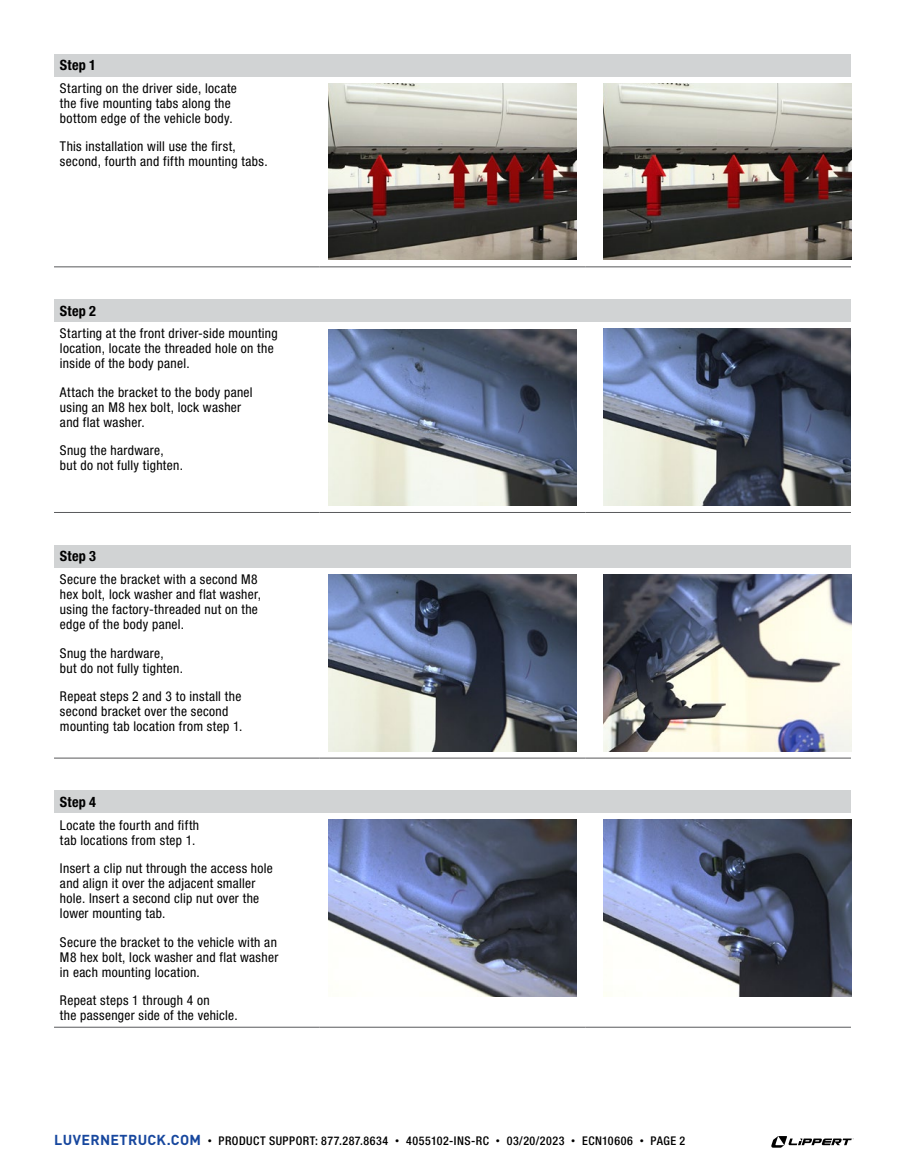
<style>
.page{position:relative;width:905px;height:1175px;background:#fff}
.page>*{position:absolute;margin:0;border:0;box-sizing:border-box;transform-origin:0 0}
.t1{font:700 condensed 14.25px "Helvetica Neue LT Std";letter-spacing:.015em;color:#000}
.t2{font:condensed 13.5px/15px "Helvetica Neue LT Std";letter-spacing:.025em;color:#000}
.t3{font:500 condensed 12px "Helvetica Neue LT Std";letter-spacing:.04em;color:#000}
.s1{font-family:"DINOT";font-weight:700;font-stretch:normal;font-size:14.25px;color:#17479e}
.s2{font-family:"DINOT";font-weight:400;font-stretch:normal;font-size:9px}
</style>
<div class="page">
<svg style="left:771px;top:1136px;width:82px;height:11px"></svg>
<div style="left:54px;top:54px;width:796px;height:22px;background:#d1d3d4"></div>
<hr style="left:54px;top:266px;width:266px;height:1px;background:#58595b">
<hr style="left:320px;top:266px;width:265px;height:1px;background:#58595b">
<hr style="left:585px;top:266px;width:265px;height:1px;background:#58595b">
<img style="left:329px;top:83px;width:247px;height:177px">
<img style="left:603px;top:83px;width:248px;height:177px">
<div style="left:54px;top:300px;width:796px;height:22px;background:#d1d3d4"></div>
<hr style="left:54px;top:512px;width:266px;height:1px;background:#58595b">
<hr style="left:320px;top:512px;width:265px;height:1px;background:#58595b">
<hr style="left:585px;top:512px;width:265px;height:1px;background:#58595b">
<img style="left:329px;top:329px;width:247px;height:176px">
<img style="left:603px;top:329px;width:247px;height:176px">
<div style="left:54px;top:545px;width:796px;height:22px;background:#d1d3d4"></div>
<hr style="left:54px;top:757px;width:266px;height:1px;background:#58595b">
<hr style="left:320px;top:757px;width:265px;height:1px;background:#58595b">
<hr style="left:585px;top:757px;width:265px;height:1px;background:#58595b">
<img style="left:329px;top:574px;width:247px;height:177px">
<img style="left:603px;top:574px;width:248px;height:177px">
<div style="left:54px;top:791px;width:796px;height:22px;background:#d1d3d4"></div>
<hr style="left:54px;top:1026px;width:266px;height:1px;background:#58595b">
<hr style="left:320px;top:1026px;width:265px;height:1px;background:#58595b">
<hr style="left:585px;top:1026px;width:265px;height:1px;background:#58595b">
<img style="left:329px;top:820px;width:247px;height:176px">
<img style="left:603px;top:820px;width:248px;height:176px">
<p class="t1" style="left:60px;top:56px;width:38px">Step 1</p>
<p class="t2" style="left:60px;top:80px;width:178px">Starting on the driver side, locate the five mounting tabs along the bottom edge of the vehicle body.</p>
<p class="t2" style="left:60px;top:139px;width:209px">This installation will use the first, second, fourth and fifth mounting tabs.</p>
<p class="t1" style="left:60px;top:302px;width:38px">Step 2</p>
<p class="t2" style="left:60px;top:326px;width:219px">Starting at the front driver-side mounting location, locate the threaded hole on the inside of the body panel.</p>
<p class="t2" style="left:60px;top:384px;width:194px">Attach the bracket to the body panel using an M8 hex bolt, lock washer and flat washer.</p>
<p class="t2" style="left:60px;top:443px;width:124px">Snug the hardware, but do not fully tighten.</p>
<p class="t1" style="left:60px;top:547px;width:38px">Step 3</p>
<p class="t2" style="left:60px;top:571px;width:202px">Secure the bracket with a second M8 hex bolt, lock washer and flat washer, using the factory-threaded nut on the edge of the body panel.</p>
<p class="t2" style="left:60px;top:645px;width:124px">Snug the hardware, but do not fully tighten.</p>
<p class="t2" style="left:60px;top:688px;width:184px">Repeat steps 2 and 3 to install the second bracket over the second mounting tab location from step 1.</p>
<p class="t1" style="left:60px;top:793px;width:38px">Step 4</p>
<p class="t2" style="left:60px;top:817px;width:141px">Locate the fourth and fifth tab locations from step 1.</p>
<p class="t2" style="left:60px;top:860px;width:214px">Insert a clip nut through the access hole and align it over the adjacent smaller hole. Insert a second clip nut over the lower mounting tab.</p>
<p class="t2" style="left:60px;top:934px;width:220px;text-align:justify">Secure the bracket to the vehicle with an M8 hex bolt, lock washer and flat washer in each mounting location.</p>
<p class="t2" style="left:60px;top:992px;width:179px">Repeat steps 1 through 4 on<br>the passenger side of the vehicle.</p>
<p class="t3" style="left:54px;top:1133px;width:632px"><span class="s1">LUVERNETRUCK.COM</span> <span class="s2">•</span> PRODUCT SUPPORT: 877.287.8634 <span class="s2">•</span> 4055102-INS-RC <span class="s2">•</span> 03/20/2023 <span class="s2">•</span> ECN10606 <span class="s2">•</span> PAGE 2</p>
</div>
